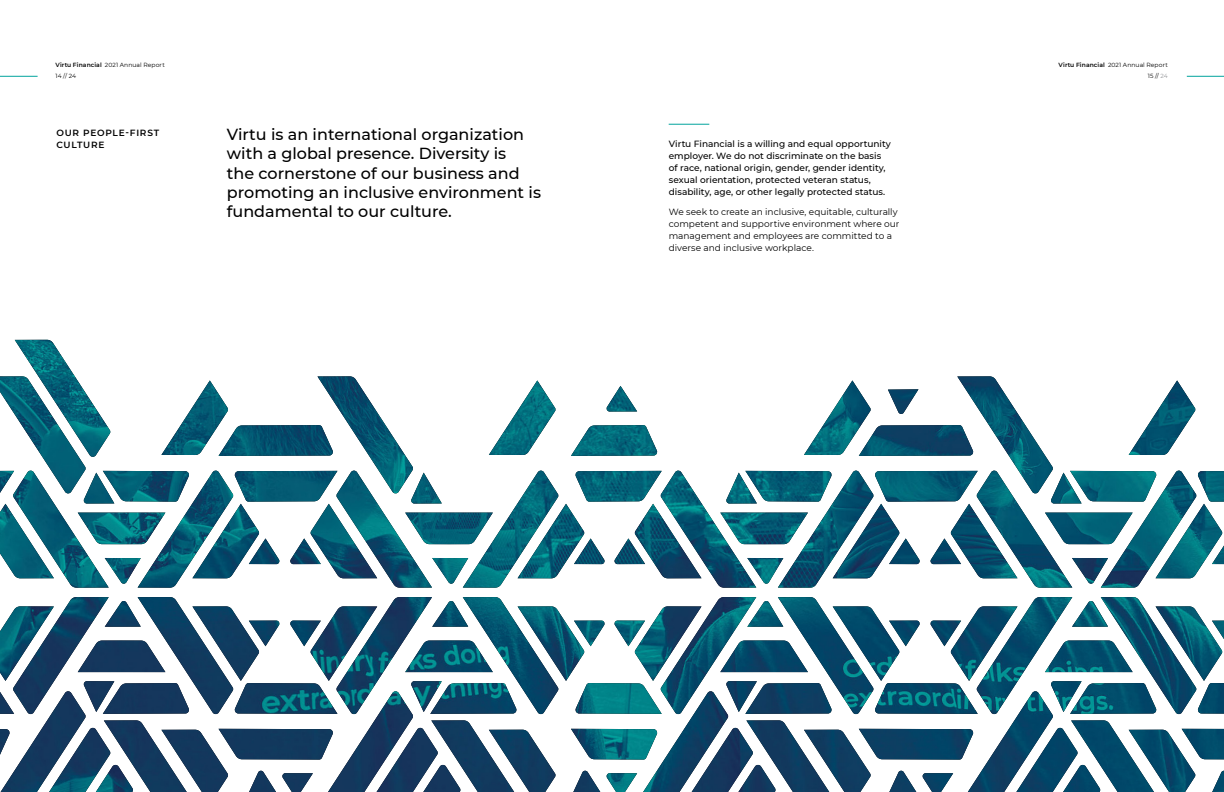
<style>
.page{position:relative;width:1224px;height:792px;background:#fff}
.page>*{position:absolute;margin:0;border:0;box-sizing:border-box;transform-origin:0 0}
.t1{font:500 16px/19.2px "Montserrat";color:#000}
.t2{font:500 9px/12px "Montserrat";color:#000}
.t3{font:9px/12px "Montserrat";color:#000}
.t4{font:600 9px/12px "Montserrat";letter-spacing:.085em;color:#000}
.t5{font:6px/11px "Montserrat";letter-spacing:.015em;color:#000;text-align:right}
.s1{font-weight:600}
.s2{color:#939598}
</style>
<div class="page">
<hr style="left:1187px;top:76px;width:37px;height:1px;background:#00a39d">
<hr style="left:0;top:76px;width:38px;height:1px;background:#00a39d">
<svg style="left:0;top:471px;width:1224px;height:321px"></svg>
<img style="left:0;top:340px;width:1197px;height:248px">
<hr style="left:669px;top:124px;width:40px;height:1px;background:#00a39d">
<p class="t5" style="left:55px;top:59px;width:111px;text-align:left"><span class="s1">Virtu Financial</span> 2021 Annual Report<br>14 // 24</p>
<p class="t4" style="left:56px;top:127px;width:104px">OUR PEOPLE-FIRST<br>CULTURE</p>
<h1 class="t1" style="left:227px;top:124px;width:316px">Virtu is an international organization with a global presence. Diversity is<br>the cornerstone of our business and promoting an inclusive environment is fundamental to our culture.</h1>
<p class="t2" style="left:669px;top:137px;width:224px">Virtu Financial is a willing and equal opportunity employer. We do not discriminate on the basis of race, national origin, gender, gender identity, sexual orientation, protected veteran status, disability, age, or other legally protected status.</p>
<p class="t3" style="left:669px;top:206px;width:232px">We seek to create an inclusive, equitable, culturally competent and supportive environment where our management and employees are committed to a diverse and inclusive workplace.</p>
<p class="t5" style="left:1059px;top:59px;width:111px"><span class="s1">Virtu Financial</span> 2021 Annual Report<br>15 // <span class="s2">24</span></p>
</div>
